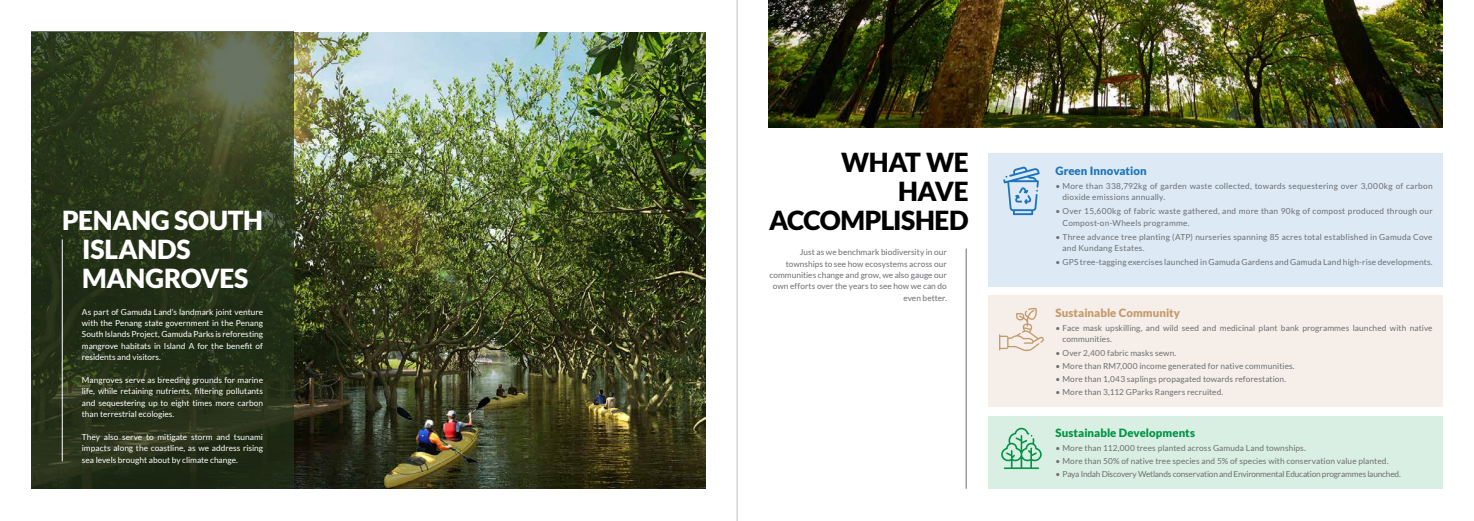
<style>
.page{position:relative;width:1474px;height:521px;background:#fff}
.page>*{position:absolute;margin:0;border:0;box-sizing:border-box;transform-origin:0 0}
.t1{font:900 26.25px/28.9px "Lato";letter-spacing:-.01em;color:#fff}
.t2{font:900 26.25px/28.9px "Lato";letter-spacing:-.015em;color:#000;text-align:right}
.t3{font:900 11.38px "Lato";letter-spacing:.005em;color:#009444}
.t4{font:900 11.38px "Lato";letter-spacing:.005em;color:#c49a6c}
.t5{font:900 11.38px "Lato";color:#1c75bc}
.t6{font:8.31px/11.4px "Lato";letter-spacing:.015em;color:#6d6e71}
.t7{font:8.31px/11.4px "Lato";color:#fff;text-align:justify}
.t8{font:8.31px "Lato";letter-spacing:-.025em;color:#6d6e71}
</style>
<div class="page">
<hr style="left:737px;top:0;width:1px;height:521px;background:#bcbec0">
<img style="left:294px;top:32px;width:411px;height:457px">
<svg style="left:32px;top:32px;width:262px;height:457px;fill:#283419"></svg>
<div style="left:987px;top:153px;width:455px;height:133px;background:#ddeaf5"></div>
<img style="left:768px;top:0;width:674px;height:128px">
<div style="left:987px;top:295px;width:455px;height:112px;background:#f6efe9"></div>
<div style="left:987px;top:416px;width:455px;height:73px;background:#d9efe3"></div>
<hr style="left:965px;top:248px;width:1px;height:241px;background:#6d6e71">
<svg style="left:1003px;top:167px;width:36px;height:48px"></svg>
<svg style="left:999px;top:308px;width:44px;height:43px"></svg>
<svg style="left:1001px;top:428px;width:40px;height:41px"></svg>
<hr style="left:62px;top:239px;width:1px;height:222px;background:#fff">
<h1 class="t1" style="left:82px;top:205px;width:182px;text-indent:-20px">PENANG SOUTH<br>ISLANDS<br>MANGROVES</h1>
<p class="t7" style="left:82px;top:306px;width:183px">As part of Gamuda Land’s landmark joint venture with the Penang state government in the Penang South Islands Project, Gamuda Parks is reforesting mangrove habitats in Island A for the benefit of residents and visitors.</p>
<p class="t7" style="left:82px;top:374px;width:183px">Mangroves serve as breeding grounds for marine life, while retaining nutrients, filtering pollutants and sequestering up to eight times more carbon than terrestrial ecologies.</p>
<p class="t7" style="left:82px;top:431px;width:183px">They also serve to mitigate storm and tsunami impacts along the coastline, as we address rising sea levels brought about by climate change.</p>
<h1 class="t2" style="left:769px;top:148px;width:201px">WHAT WE<br>HAVE<br>ACCOMPLISHED</h1>
<p class="t6" style="left:769px;top:246px;width:179px;text-align:right">Just as we benchmark biodiversity in our townships to see how ecosystems across our communities change and grow, we also gauge our own efforts over the years to see how we can do even better.</p>
<h2 class="t5" style="left:1055px;top:164px;width:93px">Green Innovation</h2>
<p class="t6" style="left:1062px;top:180px;width:372px;text-indent:-7px">• More than 338,792kg of garden waste collected, towards sequestering over 3,000kg of carbon dioxide emissions annually.</p>
<p class="t6" style="left:1062px;top:206px;width:372px;text-indent:-7px">• Over 15,600kg of fabric waste gathered, and more than 90kg of compost produced through our<br>Compost-on-Wheels programme.</p>
<p class="t6" style="left:1062px;top:231px;width:372px;text-indent:-7px">• Three advance tree planting (ATP) nurseries spanning 85 acres total established in Gamuda Cove and Kundang Estates.</p>
<p class="t6" style="left:1055px;top:256px;width:379px">• GPS tree-tagging exercises launched in Gamuda Gardens and Gamuda Land high-rise developments.</p>
<h2 class="t4" style="left:1055px;top:306px;width:126px">Sustainable Community</h2>
<p class="t6" style="left:1062px;top:322px;width:371px;text-indent:-7px">• Face mask upskilling, and wild seed and medicinal plant bank programmes launched with native communities.</p>
<p class="t6" style="left:1055px;top:347px;width:122px">• Over 2,400 fabric masks sewn.</p>
<p class="t6" style="left:1055px;top:360px;width:241px">• More than RM7,000 income generated for native communities.</p>
<p class="t6" style="left:1055px;top:373px;width:232px">• More than 1,043 saplings propagated towards reforestation.</p>
<p class="t6" style="left:1055px;top:386px;width:169px">• More than 3,112 GParks Rangers recruited.</p>
<h2 class="t3" style="left:1055px;top:426px;width:141px">Sustainable Developments</h2>
<p class="t6" style="left:1055px;top:442px;width:252px">• More than 112,000 trees planted across Gamuda Land townships.</p>
<p class="t6" style="left:1055px;top:455px;width:334px">• More than 50% of native tree species and 5% of species with conservation value planted.</p>
<p class="t8" style="left:1055px;top:469px;width:347px">• Paya Indah Discovery Wetlands conservation and Environmental Education programmes launched.</p>
</div>
